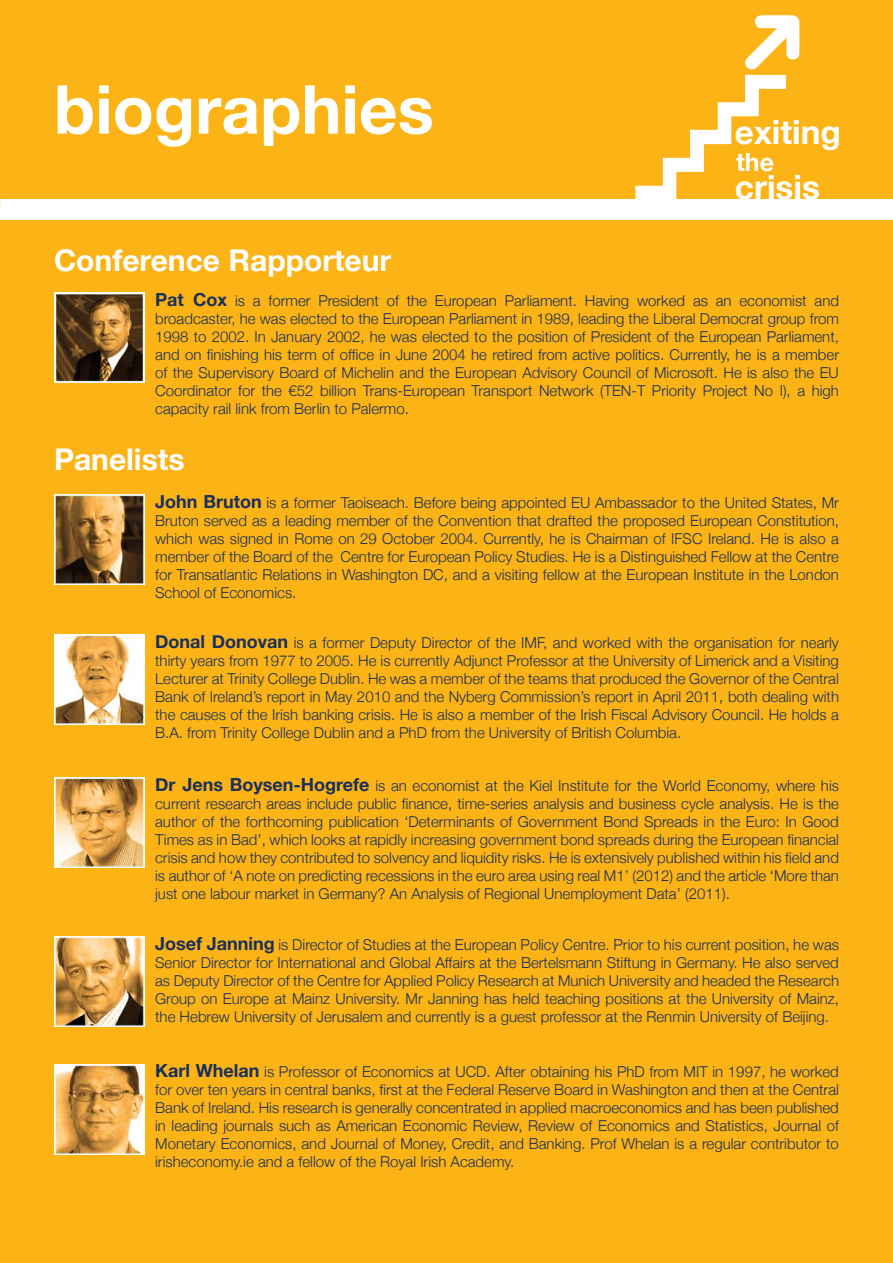
<style>
.page{position:relative;width:893px;height:1263px;background:#fbb316}
.page>*{position:absolute;margin:0;border:0;box-sizing:border-box;transform-origin:0 0}
.t1{font:700 67.5px "Helvetica Neue";color:#fff}
.t2{font:700 33.3px "Helvetica Neue";color:#fff}
.t3{font:700 30px "Helvetica Neue";color:#fff}
.t4{font:700 24.9px "Helvetica Neue";color:#fff}
.t5{font:300 15px/18px "Helvetica Neue";color:#1a2f5b;text-align:justify}
.s1{font-weight:700;font-size:18px}
</style>
<div class="page">
<div style="left:0;top:200px;width:893px;height:20px;background:#fff"></div>
<svg style="left:635px;top:15px;width:164px;height:185px"></svg>
<img style="left:54px;top:292px;width:90px;height:90px">
<img style="left:54px;top:1064px;width:90px;height:90px">
<img style="left:54px;top:494px;width:90px;height:90px">
<img style="left:54px;top:635px;width:90px;height:90px">
<img style="left:54px;top:936px;width:90px;height:90px">
<img style="left:54px;top:778px;width:90px;height:90px">
<p class="t1" style="left:54px;top:49px;width:381px">biographies</p>
<p class="t3" style="left:54px;top:233px;width:339px">Conference Rapporteur</p>
<h2 class="t2" style="left:735px;top:102px;width:107px">exiting</h2>
<h3 class="t4" style="left:736px;top:140px;width:39px">the</h3>
<h2 class="t2" style="left:735px;top:157px;width:87px">crisis</h2>
<p class="t5" style="left:155px;top:290px;width:685px"><span class="s1">Pat Cox</span> is a former President of the European Parliament. Having worked as an economist and broadcaster, he was elected to the European Parliament in 1989, leading the Liberal Democrat group from 1998 to 2002. In January 2002, he was elected to the position of President of the European Parliament, and on finishing his term of office in June 2004 he retired from active politics. Currently, he is a member of the Supervisory Board of Michelin and the European Advisory Council of Microsoft. He is also the EU Coordinator for the €52 billion Trans-European Transport Network (TEN-T Priority Project No I), a high capacity rail link from Berlin to Palermo.</p>
<p class="t3" style="left:54px;top:432px;width:132px">Panelists</p>
<p class="t5" style="left:155px;top:492px;width:685px"><span class="s1">John Bruton</span> is a former Taoiseach. Before being appointed EU Ambassador to the United States, Mr Bruton served as a leading member of the Convention that drafted the proposed European Constitution, which was signed in Rome on 29 October 2004. Currently, he is Chairman of IFSC Ireland. He is also a member of the Board of the Centre for European Policy Studies. He is a Distinguished Fellow at the Centre for Transatlantic Relations in Washington DC, and a visiting fellow at the European Institute in the London School of Economics.</p>
<p class="t5" style="left:155px;top:633px;width:685px"><span class="s1">Donal Donovan</span> is a former Deputy Director of the IMF, and worked with the organisation for nearly thirty years from 1977 to 2005. He is currently Adjunct Professor at the University of Limerick and a Visiting Lecturer at Trinity College Dublin. He was a member of the teams that produced the Governor of the Central Bank of Ireland’s report in May 2010 and the Nyberg Commission’s report in April 2011, both dealing with the causes of the Irish banking crisis. He is also a member of the Irish Fiscal Advisory Council. He holds a B.A. from Trinity College Dublin and a PhD from the University of British Columbia.</p>
<p class="t5" style="left:155px;top:776px;width:685px"><span class="s1">Dr Jens Boysen-Hogrefe</span> is an economist at the Kiel Institute for the World Economy, where his current research areas include public finance, time-series analysis and business cycle analysis. He is the author of the forthcoming publication ‘Determinants of Government Bond Spreads in the Euro: In Good Times as in Bad’, which looks at rapidly increasing government bond spreads during the European financial crisis and how they contributed to solvency and liquidity risks. He is extensively published within his field and is author of ‘A note on predicting recessions in the euro area using real M1’ (2012) and the article ‘More than just one labour market in Germany? An Analysis of Regional Unemployment Data’ (2011).</p>
<p class="t5" style="left:155px;top:935px;width:685px"><span class="s1">Josef Janning</span> is Director of Studies at the European Policy Centre. Prior to his current position, he was Senior Director for International and Global Affairs at the Bertelsmann Stiftung in Germany. He also served as Deputy Director of the Centre for Applied Policy Research at Munich University and headed the Research Group on Europe at Mainz University. Mr Janning has held teaching positions at the University of Mainz, the Hebrew University of Jerusalem and currently is a guest professor at the Renmin University of Beijing.</p>
<p class="t5" style="left:155px;top:1062px;width:685px"><span class="s1">Karl Whelan</span> is Professor of Economics at UCD. After obtaining his PhD from MIT in 1997, he worked for over ten years in central banks, first at the Federal Reserve Board in Washington and then at the Central Bank of Ireland. His research is generally concentrated in applied macroeconomics and has been published in leading journals such as American Economic Review, Review of Economics and Statistics, Journal of Monetary Economics, and Journal of Money, Credit, and Banking. Prof Whelan is a regular contributor to irisheconomy.ie and a fellow of the Royal Irish Academy.</p>
</div>
